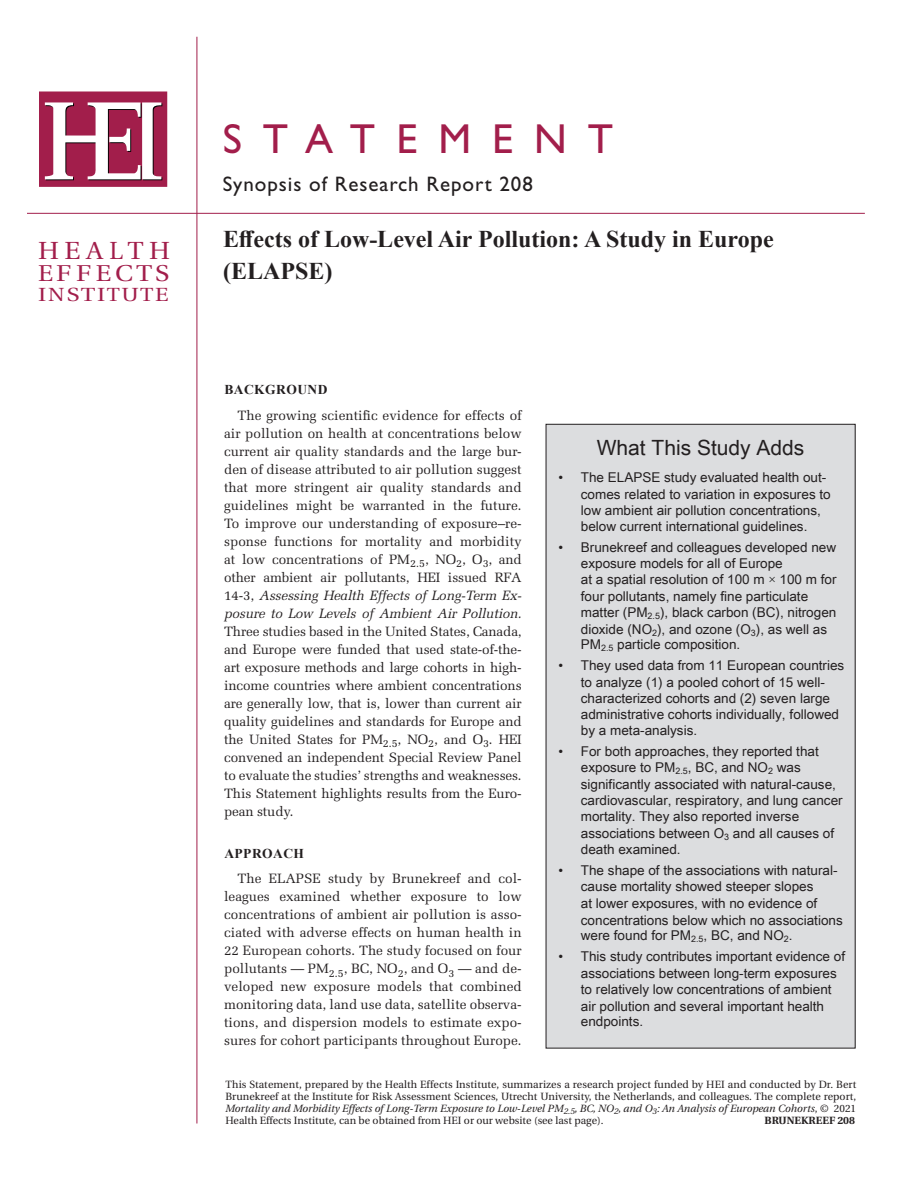
<style>
.page{position:relative;width:918px;height:1188px;background:#fff}
.page>*{position:absolute;margin:0;border:0;box-sizing:border-box;transform-origin:0 0}
.t1{font:42px "Gill Sans";letter-spacing:.5em;color:#a21e4b}
.t2{font:24.75px "Utopia";letter-spacing:.205em;color:#a21e4b;scale:1.06 1}
.t3{font:700 24px/31.5px "Times New Roman";color:#231f20}
.t4{font:22.8px "Utopia";letter-spacing:.14em;color:#a21e4b;scale:1.08 1}
.t5{font:21px "Gill Sans";letter-spacing:.045em;color:#231f20}
.t6{font:21px "Arial Unicode MS";color:#231f20}
.t7{font:18.9px "Utopia";letter-spacing:.07em;color:#a21e4b;scale:1.25 1}
.t8{font:13.5px/18px "Melior";letter-spacing:-.01em;color:#231f20;text-align:justify}
.t9{font:13.5px/16.2px "Arial Unicode MS";color:#231f20}
.t10{font:700 13.5px "Times New Roman";letter-spacing:.035em;color:#231f20}
.t11{font:10.5px/12px "Utopia";color:#231f20;text-align:justify}
.t12{font:700 10.5px "Utopia";color:#231f20}
.s1{font-style:italic}
.s2{font-family:"Times New Roman";color:#000}
</style>
<div class="page">
<hr style="left:197px;top:37px;width:1px;height:1087px;background:#a21e4b">
<hr style="left:27px;top:213px;width:838px;height:1px;background:#a21e4b">
<div style="left:40px;top:92px;width:126px;height:94px;background:#a21e4b"></div>
<svg style="left:45px;top:102px;width:117px;height:78px"></svg>
<div style="left:39px;top:91px;width:128px;height:96px;border:2px solid #a21e4b"></div>
<div style="left:546px;top:424px;width:309px;height:624px;background:#dcdddf"></div>
<h2 class="t2" style="left:38px;top:237px;width:126px">HEALTH</h2>
<h3 class="t4" style="left:38px;top:261px;width:123px">EFFECTS</h3>
<h3 class="t7" style="left:38px;top:284px;width:106px">INSTITUTE</h3>
<h1 class="t1" style="left:223px;top:115px;width:392px">STATEMENT</h1>
<h3 class="t5" style="left:223px;top:171px;width:312px">Synopsis of Research Report 208</h3>
<h3 class="t3" style="left:223px;top:223px;width:552px">Effects of Low-Level Air Pollution: A Study in Europe (ELAPSE)</h3>
<p class="t10" style="left:224px;top:380px;width:105px">BACKGROUND</p>
<p class="t8" style="left:224px;top:406px;width:299px;text-indent:14px">The growing scientific evidence for effects of air pollution on health at concentrations below current air quality standards and the large bur&shy;den of disease attributed to air pollution suggest that more stringent air quality standards and guidelines might be warranted in the future.<br>To improve our understanding of exposure–re&shy;sponse functions for mortality and morbidity at low concentrations of PM<sub>2.5</sub>, NO<sub>2</sub>, O<sub>3</sub>, and other ambient air pollutants, HEI issued RFA 14-3, <span class="s1">Assessing Health Effects of Long-Term Ex&shy;posure to Low Levels of Ambient Air Pollution.</span></p>
<p class="t8" style="left:224px;top:622px;width:299px">Three studies based in the United States, Canada, and Europe were funded that used state-of-the&shy;art exposure methods and large cohorts in high&shy;income countries where ambient concentrations are generally low, that is, lower than current air quality guidelines and standards for Europe and the United States for PM<sub>2.5</sub>, NO<sub>2</sub>, and O<sub>3</sub>. HEI convened an independent Special Review Panel to evaluate the studies’ strengths and weaknesses.<br>This Statement highlights results from the Euro&shy;pean study.</p>
<p class="t10" style="left:224px;top:844px;width:81px">APPROACH</p>
<p class="t8" style="left:224px;top:870px;width:299px;text-indent:14px">The ELAPSE study by Brunekreef and col&shy;leagues examined whether exposure to low concentrations of ambient air pollution is asso&shy;ciated with adverse effects on human health in 22 European cohorts. The study focused on four pollutants — PM<sub>2.5</sub>, BC, NO<sub>2</sub>, and O<sub>3</sub> — and de&shy;veloped new exposure models that combined monitoring data, land use data, satellite observa&shy;tions, and dispersion models to estimate expo&shy;sures for cohort participants throughout Europe.</p>
<h3 class="t6" style="left:597px;top:432px;width:209px">What This Study Adds</h3>
<p class="t9" style="left:581px;top:468px;width:251px;text-indent:-22px">• The ELAPSE study evaluated health out&shy;comes related to variation in exposures to low ambient air pollution concentrations, below current international guidelines.</p>
<p class="t9" style="left:581px;top:539px;width:257px;text-indent:-22px">• Brunekreef and colleagues developed new exposure models for all of Europe<br>at a spatial resolution of 100 m <span class="s2">×</span> 100 m for four pollutants, namely fine particulate matter (PM<sub>2.5</sub>), black carbon (BC), nitrogen dioxide (NO<sub>2</sub>), and ozone (O<sub>3</sub>), as well as PM<sub>2.5</sub> particle composition.</p>
<p class="t9" style="left:581px;top:657px;width:265px;text-indent:-22px">• They used data from 11 European countries to analyze (1) a pooled cohort of 15 well&shy;characterized cohorts and (2) seven large administrative cohorts individually, followed by a meta-analysis.</p>
<p class="t9" style="left:581px;top:743px;width:263px;text-indent:-22px">• For both approaches, they reported that exposure to PM<sub>2.5</sub>, BC, and NO<sub>2</sub> was significantly associated with natural-cause, cardiovascular, respiratory, and lung cancer mortality. They also reported inverse associations between O<sub>3</sub> and all causes of death examined.</p>
<p class="t9" style="left:581px;top:862px;width:263px;text-indent:-22px">• The shape of the associations with natural&shy;cause mortality showed steeper slopes<br>at lower exposures, with no evidence of concentrations below which no associations were found for PM<sub>2.5</sub>, BC, and NO<sub>2</sub>.</p>
<p class="t9" style="left:581px;top:948px;width:266px;text-indent:-22px">• This study contributes important evidence of associations between long-term exposures to relatively low concentrations of ambient air pollution and several important health endpoints.</p>
<p class="t11" style="left:226px;top:1078px;width:632px">This Statement, prepared by the Health Effects Institute, summarizes a research project funded by HEI and conducted by Dr. Bert Brunekreef at the Institute for Risk Assessment Sciences, Utrecht University, the Netherlands, and colleagues. The complete report, <span class="s1">Mortality and Morbidity Effects of Long-Term Exposure to Low-Level PM</span><sub>2.5</sub><span class="s1">, BC, NO</span><sub>2</sub><span class="s1">, and O</span><sub>3</sub><span class="s1">: An Analysis of European Cohorts</span>, © 2021<br>Health Effects Institute, can be obtained from HEI or our website (see last page).</p>
<p class="t12" style="left:765px;top:1114px;width:92px">BRUNEKREEF 208</p>
</div>
